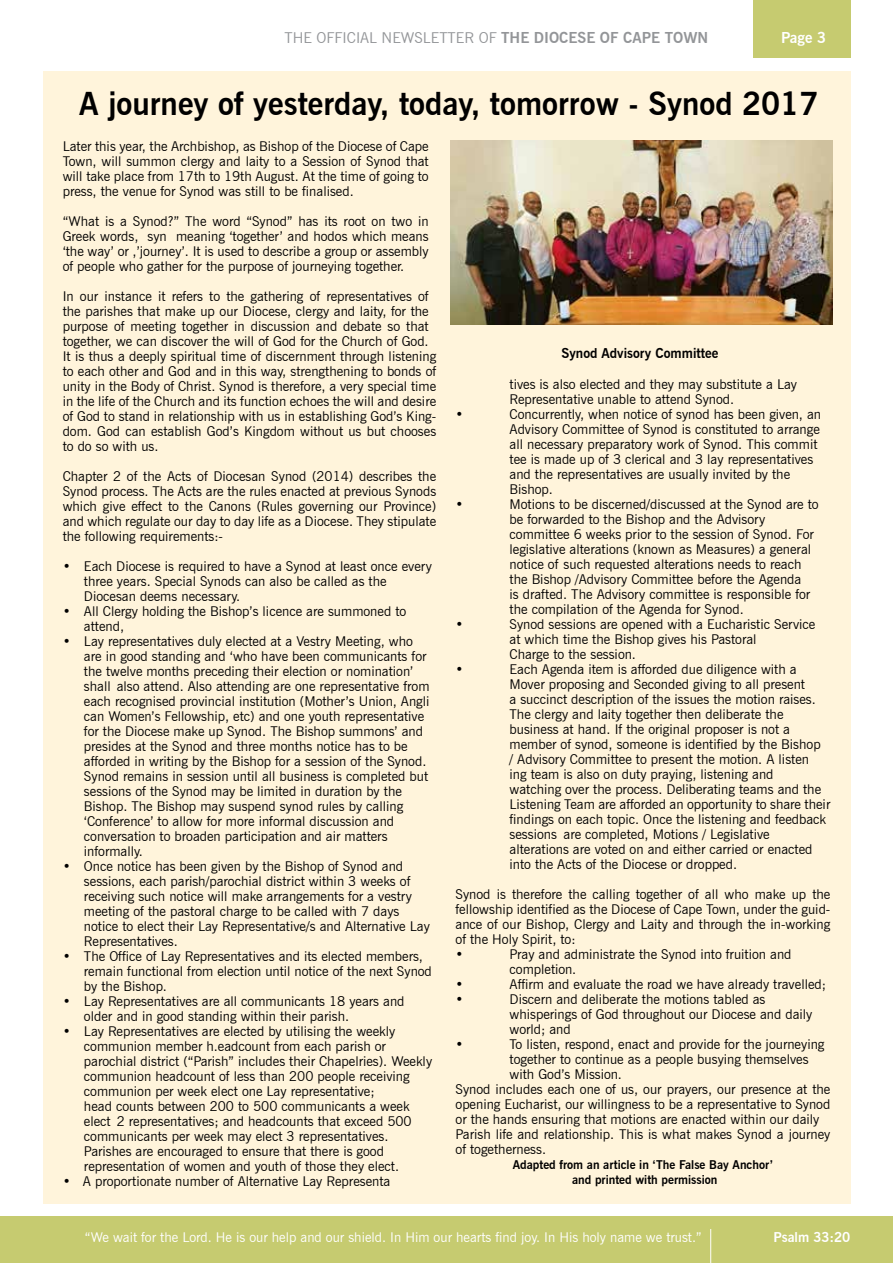
<style>
.page{position:relative;width:893px;height:1263px;background:#fff}
.page>*{position:absolute;margin:0;border:0;box-sizing:border-box;transform-origin:0 0}
.t1{font:700 31.5px "News Gothic BT";color:#000}
.t2{font:15px "News Gothic BT";color:#939598}
.t3{font:700 15px "News Gothic BT";color:#fff}
.t4{font:13.5px/15px "News Gothic BT";color:#000}
.t5{font:13.5px "News Gothic BT";color:#fff}
.t6{font:700 13.5px "News Gothic BT";color:#000}
.t7{font:700 13.5px "News Gothic BT";color:#fff}
.t8{font:700 12px/15px "News Gothic BT";color:#000;text-align:center}
.s1{font-weight:700}
</style>
<div class="page">
<div style="left:753px;top:0;width:97px;height:57px;background:#c6cb70"></div>
<div style="left:0;top:1216px;width:893px;height:47px;background:#c6cb70"></div>
<hr style="left:710px;top:1229px;width:1px;height:34px;background:#fff">
<div style="left:43px;top:72px;width:808px;height:1132px;background:#fff4db"></div>
<img style="left:450px;top:141px;width:383px;height:184px">
<p class="t2" style="left:285px;top:29px;width:425px">THE OFFICIAL NEWSLETTER OF <span class="s1">THE DIOCESE OF CAPE TOWN</span></p>
<p class="t3" style="left:781px;top:29px;width:47px">Page 3</p>
<h1 class="t1" style="left:79px;top:85px;width:741px">A journey of yesterday, today, tomorrow - Synod 2017</h1>
<p class="t4" style="left:63px;top:138px;width:368px;text-align:justify">Later this year, the Archbishop, as Bishop of the Diocese of Cape Town, will summon clergy and laity to a Session of Synod that will take place from 17th to 19th August. At the time of going to press, the venue for Synod was still to be finalised.</p>
<p class="t4" style="left:63px;top:213px;width:368px;text-align:justify">“What is a Synod?” The word “Synod” has its root on two in Greek words, syn meaning ‘together’ and hodos which means ‘the way’ or ,’journey’. It is used to describe a group or assembly of people who gather for the purpose of journeying together.</p>
<p class="t4" style="left:63px;top:288px;width:375px">In our instance it refers to the gathering of representatives of the parishes that make up our Diocese, clergy and laity, for the purpose of meeting together in discussion and debate so that together, we can discover the will of God for the Church of God.<br>It is thus a deeply spiritual time of discernment through listening to each other and God and in this way, strengthening to bonds of unity in the Body of Christ. Synod is therefore, a very special time in the life of the Church and its function echoes the will and desire of God to stand in relationship with us in establishing God’s King&shy;dom. God can establish God’s Kingdom without us but chooses to do so with us.</p>
<p class="t4" style="left:63px;top:468px;width:375px;text-align:justify">Chapter 2 of the Acts of Diocesan Synod (2014) describes the Synod process. The Acts are the rules enacted at previous Synods which give effect to the Canons (Rules governing our Province) and which regulate our day to day life as a Diocese. They stipulate the following requirements:-</p>
<p class="t4" style="left:84px;top:558px;width:349px;text-indent:-21px">• Each Diocese is required to have a Synod at least once every three years. Special Synods can also be called as the<br>Diocesan deems necessary.</p>
<p class="t4" style="left:84px;top:603px;width:324px;text-indent:-21px">• All Clergy holding the Bishop’s licence are summoned to attend,</p>
<p class="t4" style="left:84px;top:633px;width:347px;text-indent:-21px">• Lay representatives duly elected at a Vestry Meeting, who are in good standing and ‘who have been communicants for the twelve months preceding their election or nomination’ shall also attend. Also attending are one representative from each recognised provincial institution (Mother’s Union, Angli can Women’s Fellowship, etc) and one youth representative for the Diocese make up Synod. The Bishop summons’ and presides at the Synod and three months notice has to be afforded in writing by the Bishop for a session of the Synod.<br>Synod remains in session until all business is completed but sessions of the Synod may be limited in duration by the Bishop. The Bishop may suspend synod rules by calling ‘Conference’ to allow for more informal discussion and conversation to broaden participation and air matters informally.</p>
<p class="t4" style="left:84px;top:858px;width:347px;text-indent:-21px">• Once notice has been given by the Bishop of Synod and sessions, each parish/parochial district within 3 weeks of receiving such notice will make arrangements for a vestry meeting of the pastoral charge to be called with 7 days notice to elect their Lay Representative/s and Alternative Lay Representatives.</p>
<p class="t4" style="left:84px;top:948px;width:349px;text-indent:-21px">• The Office of Lay Representatives and its elected members, remain functional from election until notice of the next Synod by the Bishop.</p>
<p class="t4" style="left:84px;top:993px;width:322px;text-indent:-21px">• Lay Representatives are all communicants 18 years and older and in good standing within their parish.</p>
<p class="t4" style="left:84px;top:1023px;width:350px;text-indent:-21px">• Lay Representatives are elected by utilising the weekly communion member h.eadcount from each parish or parochial district (“Parish” includes their Chapelries). Weekly communion headcount of less than 200 people receiving communion per week elect one Lay representative;<br>head counts between 200 to 500 communicants a week elect 2 representatives; and headcounts that exceed 500 communicants per week may elect 3 representatives.<br>Parishes are encouraged to ensure that there is good representation of women and youth of those they elect.</p>
<p class="t4" style="left:63px;top:1173px;width:329px">• A proportionate number of Alternative Lay Representa</p>
<p class="t6" style="left:561px;top:344px;width:159px">Synod Advisory Committee</p>
<p class="t4" style="left:510px;top:376px;width:289px">tives is also elected and they may substitute a Lay<br>Representative unable to attend Synod.</p>
<p class="t4" style="left:456px;top:406px;width:9px">•</p>
<p class="t4" style="left:510px;top:406px;width:313px">Concurrently, when notice of synod has been given, an Advisory Committee of Synod is constituted to arrange all necessary preparatory work of Synod. This commit tee is made up of 3 clerical and 3 lay representatives and the representatives are usually invited by the Bishop.</p>
<p class="t4" style="left:456px;top:496px;width:9px">•</p>
<p class="t4" style="left:510px;top:496px;width:311px">Motions to be discerned/discussed at the Synod are to be forwarded to the Bishop and the Advisory committee 6 weeks prior to the session of Synod. For legislative alterations (known as Measures) a general notice of such requested alterations needs to reach the Bishop /Advisory Committee before the Agenda<br>is drafted. The Advisory committee is responsible for the compilation of the Agenda for Synod.</p>
<p class="t4" style="left:456px;top:616px;width:9px">•</p>
<p class="t4" style="left:510px;top:616px;width:307px">Synod sessions are opened with a Eucharistic Service at which time the Bishop gives his Pastoral<br>Charge to the session.</p>
<p class="t4" style="left:456px;top:661px;width:9px">•</p>
<p class="t4" style="left:510px;top:661px;width:322px">Each Agenda item is afforded due diligence with a Mover proposing and Seconded giving to all present<br>a succinct description of the issues the motion raises.<br>The clergy and laity together then deliberate the business at hand. If the original proposer is not a member of synod, someone is identified by the Bishop<br>/ Advisory Committee to present the motion. A listen<br>ing team is also on duty praying, listening and<br>watching over the process. Deliberating teams and the Listening Team are afforded an opportunity to share their findings on each topic. Once the listening and feedback sessions are completed, Motions / Legislative alterations are voted on and either carried or enacted into the Acts of the Diocese or dropped.</p>
<p class="t4" style="left:456px;top:886px;width:376px">Synod is therefore the calling together of all who make up the fellowship identified as the Diocese of Cape Town, under the guid&shy;ance of our Bishop, Clergy and Laity and through the in-working of the Holy Spirit, to:<br>•</p>
<p class="t4" style="left:510px;top:946px;width:283px">Pray and administrate the Synod into fruition and completion.</p>
<p class="t4" style="left:456px;top:976px;width:9px">•</p>
<p class="t4" style="left:510px;top:976px;width:318px">Affirm and evaluate the road we have already travelled;</p>
<p class="t4" style="left:456px;top:991px;width:9px">•</p>
<p class="t4" style="left:510px;top:991px;width:304px">Discern and deliberate the motions tabled as whisperings of God throughout our Diocese and daily world; and</p>
<p class="t4" style="left:456px;top:1036px;width:9px">•</p>
<p class="t4" style="left:510px;top:1036px;width:316px">To listen, respond, enact and provide for the journeying</p>
<p class="t4" style="left:510px;top:1051px;width:301px">together to continue as a people busying themselves</p>
<p class="t4" style="left:510px;top:1066px;width:114px">with God’s Mission.</p>
<p class="t4" style="left:456px;top:1081px;width:376px">Synod includes each one of us, our prayers, our presence at the</p>
<p class="t4" style="left:456px;top:1096px;width:376px">opening Eucharist, our willingness to be a representative to Synod</p>
<p class="t4" style="left:456px;top:1111px;width:365px">or the hands ensuring that motions are enacted within our daily</p>
<p class="t4" style="left:456px;top:1126px;width:376px">Parish life and relationship. This is what makes Synod a journey</p>
<p class="t4" style="left:456px;top:1141px;width:92px">of togetherness.</p>
<p class="t8" style="left:513px;top:1157px;width:262px">Adapted from an article in ‘The False Bay Anchor’ and printed with permission</p>
<p class="t5" style="left:85px;top:1229px;width:618px">“We wait for the Lord. He is our help and our shield. In Him our hearts find joy. In His holy name we trust.”</p>
<p class="t7" style="left:773px;top:1228px;width:79px">Psalm 33:20</p>
</div>
